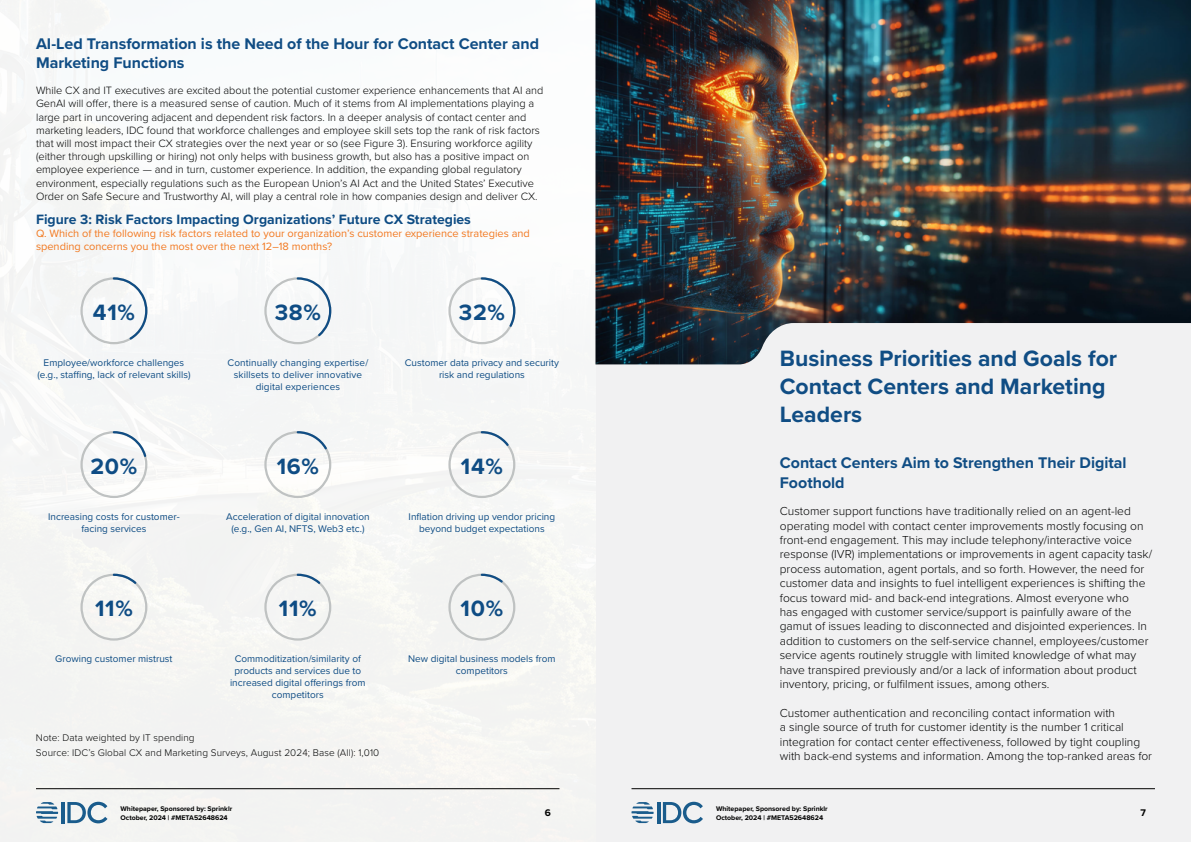
<style>
.page{position:relative;width:1191px;height:842px;background:#f1f1f2}
.page>*{position:absolute;margin:0;border:0;box-sizing:border-box;transform-origin:0 0}
.t1{font:700 23px/27.6px "Proxima Nova";color:#104d84}
.t2{font:700 23px "Proxima Nova";letter-spacing:.03em;color:#0e4c84}
.t3{font:700 16px/18.5px "Proxima Nova";color:#104d84}
.t4{font:700 14px "Proxima Nova";color:#0e4c84}
.t5{font:300 12px/14.4px "Proxima Nova";color:#000101}
.t6{font:300 11px/13.2px "Proxima Nova";color:#000101}
.t7{font:11px/13.2px "Proxima Nova";color:#f27921}
.t8{font:10px/12px "Proxima Nova";color:#0e4c84;text-align:center}
.t9{font:300 10px/15px "Proxima Nova";letter-spacing:.01em;color:#000101}
.t10{font:700 10px "Proxima Nova";color:#000}
.t11{font:700 7px/8.4px "Proxima Nova";color:#000}
</style>
<div class="page">
<hr style="left:657px;top:802px;width:3px;height:21px;background:#1a5c8c">
<svg style="left:663px;top:802px;width:40px;height:21px"></svg>
<svg style="left:631px;top:802px;width:22px;height:21px"></svg>
<hr style="left:631px;top:788px;width:524px;height:1px;background:#000">
<div style="left:0;top:0;width:595px;height:842px;background:#f6f7f6"></div>
<svg style="left:80px;top:277px;width:67px;height:67px"></svg>
<svg style="left:264px;top:277px;width:67px;height:67px"></svg>
<svg style="left:448px;top:277px;width:67px;height:67px"></svg>
<svg style="left:80px;top:431px;width:67px;height:67px"></svg>
<svg style="left:264px;top:431px;width:67px;height:67px"></svg>
<svg style="left:448px;top:431px;width:67px;height:67px"></svg>
<svg style="left:80px;top:574px;width:67px;height:67px"></svg>
<svg style="left:264px;top:574px;width:67px;height:67px"></svg>
<svg style="left:448px;top:574px;width:67px;height:67px"></svg>
<hr style="left:61px;top:802px;width:4px;height:21px;background:#1a5c8c">
<svg style="left:67px;top:802px;width:40px;height:21px"></svg>
<svg style="left:36px;top:802px;width:22px;height:21px"></svg>
<hr style="left:36px;top:788px;width:523px;height:1px;background:#000">
<img style="left:595px;top:0;width:596px;height:364px">
<h2 class="t3" style="left:36px;top:34px;width:505px">AI-Led Transformation is the Need of the Hour for Contact Center and<br>Marketing Functions</h2>
<p class="t6" style="left:36px;top:83px;width:509px">While CX and IT executives are excited about the potential customer experience enhancements that AI and GenAI will offer, there is a measured sense of caution. Much of it stems from AI implementations playing a large part in uncovering adjacent and dependent risk factors. In a deeper analysis of contact center and marketing leaders, IDC found that workforce challenges and employee skill sets top the rank of risk factors that will most impact their CX strategies over the next year or so (see Figure 3). Ensuring workforce agility (either through upskilling or hiring) not only helps with business growth, but also has a positive impact on employee experience — and in turn, customer experience. In addition, the expanding global regulatory environment, especially regulations such as the European Union’s AI Act and the United States’ Executive Order on Safe Secure and Trustworthy AI, will play a central role in how companies design and deliver CX.</p>
<p class="t4" style="left:36px;top:209px;width:436px">Figure 3: Risk Factors Impacting Organizations’ Future CX Strategies</p>
<p class="t7" style="left:36px;top:226px;width:495px">Q. Which of the following risk factors related to your organization’s customer experience strategies and spending concerns you the most over the next 12–18 months?</p>
<h1 class="t2" style="left:93px;top:295px;width:43px">41%</h1>
<h1 class="t2" style="left:275px;top:295px;width:48px">38%</h1>
<h1 class="t2" style="left:459px;top:295px;width:48px">32%</h1>
<p class="t8" style="left:37px;top:357px;width:155px">Employee/workforce challenges (e.g., staffing, lack of relevant skills)</p>
<p class="t8" style="left:405px;top:357px;width:156px">Customer data privacy and security risk and regulations</p>
<p class="t8" style="left:227px;top:357px;width:142px">Continually changing expertise/ skillsets to deliver innovative digital experiences</p>
<h1 class="t2" style="left:90px;top:449px;width:48px">20%</h1>
<h1 class="t2" style="left:277px;top:449px;width:44px">16%</h1>
<h1 class="t2" style="left:461px;top:449px;width:43px">14%</h1>
<p class="t8" style="left:48px;top:511px;width:133px">Increasing costs for customer&shy;facing services</p>
<p class="t8" style="left:226px;top:511px;width:145px">Acceleration of digital innovation (e.g., Gen AI, NFTS, Web3 etc.)</p>
<p class="t8" style="left:408px;top:511px;width:148px">Inflation driving up vendor pricing beyond budget expectations</p>
<h1 class="t2" style="left:95px;top:591px;width:39px">11%</h1>
<h1 class="t2" style="left:279px;top:591px;width:39px">11%</h1>
<h1 class="t2" style="left:460px;top:591px;width:44px">10%</h1>
<p class="t8" style="left:55px;top:653px;width:119px">Growing customer mistrust</p>
<p class="t8" style="left:230px;top:653px;width:137px">Commoditization/similarity of products and services due to increased digital offerings from competitors</p>
<p class="t8" style="left:408px;top:653px;width:149px">New digital business models from competitors</p>
<p class="t9" style="left:36px;top:730px;width:345px">Note: Data weighted by IT spending<br>Source: IDC’s Global CX and Marketing Surveys, August 2024; Base (All): 1,010</p>
<p class="t11" style="left:120px;top:804px;width:113px">Whitepaper, Sponsored by: Sprinklr<br>October, 2024 | #META52648624</p>
<p class="t10" style="left:545px;top:805px;width:8px">6</p>
<h1 class="t1" style="left:780px;top:344px;width:339px">Business Priorities and Goals for<br>Contact Centers and Marketing<br>Leaders</h1>
<h2 class="t3" style="left:780px;top:453px;width:348px;line-height:19.2px">Contact Centers Aim to Strengthen Their Digital<br>Foothold</h2>
<p class="t5" style="left:780px;top:503px;width:374px">Customer support functions have traditionally relied on an agent-led operating model with contact center improvements mostly focusing on front-end engagement. This may include telephony/interactive voice response (IVR) implementations or improvements in agent capacity task/ process automation, agent portals, and so forth. However, the need for customer data and insights to fuel intelligent experiences is shifting the focus toward mid- and back-end integrations. Almost everyone who<br>has engaged with customer service/support is painfully aware of the gamut of issues leading to disconnected and disjointed experiences. In addition to customers on the self-service channel, employees/customer service agents routinely struggle with limited knowledge of what may have transpired previously and/or a lack of information about product inventory, pricing, or fulfilment issues, among others.</p>
<p class="t5" style="left:780px;top:705px;width:374px">Customer authentication and reconciling contact information with<br>a single source of truth for customer identity is the number 1 critical integration for contact center effectiveness, followed by tight coupling with back-end systems and information. Among the top-ranked areas for</p>
<p class="t11" style="left:716px;top:804px;width:113px">Whitepaper, Sponsored by: Sprinklr<br>October, 2024 | #META52648624</p>
<p class="t10" style="left:1140px;top:805px;width:7px">7</p>
</div>
